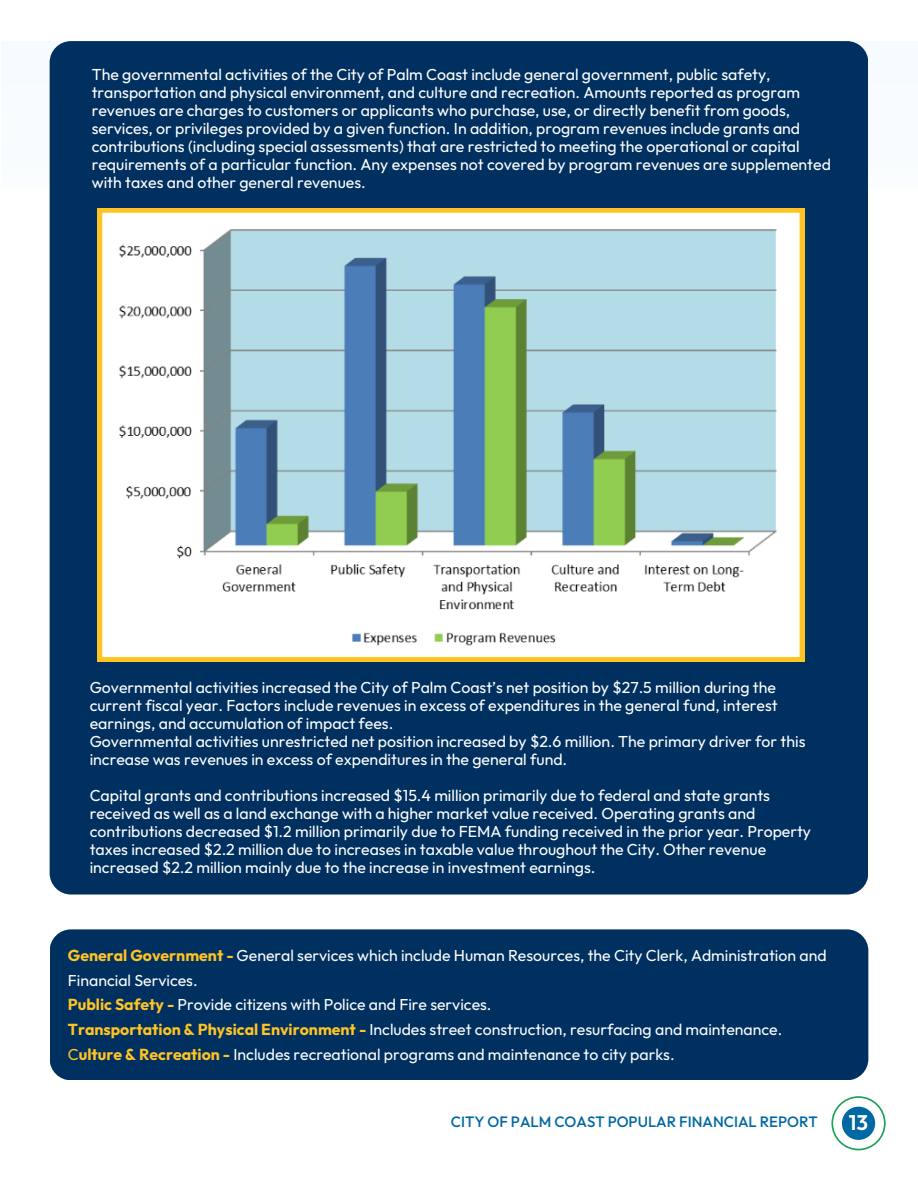
<style>
.page{position:relative;width:918px;height:1188px;background:#fff}
.page>*{position:absolute;margin:0;border:0;box-sizing:border-box;transform-origin:0 0}
.t1{font:600 21.15px "Outfit";color:#fff}
.t2{font:15.9px/18px "Outfit";color:#fff}
.t3{font:15.9px/24.8px "Outfit";color:#fdfdfd}
.t4{font:500 15px "Outfit";color:#0068a3}
.s1{font-weight:700;color:#ffc324}
.s2{color:#ffc324}
</style>
<div class="page">
<div style="left:50px;top:41px;width:818px;height:854px;background:#003060;border-radius:21px"></div>
<svg style="left:831px;top:1096px;width:54px;height:54px"></svg>
<div style="left:50px;top:929px;width:818px;height:151px;background:#003060;border-radius:21px"></div>
<svg style="left:98px;top:208px;width:706px;height:454px;background:#c3d8d5"></svg>
<p class="t2" style="left:92px;top:65px;width:741px">The governmental activities of the City of Palm Coast include general government, public safety, transportation and physical environment, and culture and recreation. Amounts reported as program revenues are charges to customers or applicants who purchase, use, or directly benefit from goods, services, or privileges provided by a given function. In addition, program revenues include grants and contributions (including special assessments) that are restricted to meeting the operational or capital requirements of a particular function. Any expenses not covered by program revenues are supplemented with taxes and other general revenues.</p>
<p class="t2" style="left:90px;top:678px;width:689px;text-align:justify">Governmental activities increased the City of Palm Coast’s net position by $27.5 million during the current fiscal year. Factors include revenues in excess of expenditures in the general fund, interest earnings, and accumulation of impact fees.</p>
<p class="t2" style="left:90px;top:732px;width:717px">Governmental activities unrestricted net position increased by $2.6 million. The primary driver for this increase was revenues in excess of expenditures in the general fund.</p>
<p class="t2" style="left:90px;top:786px;width:723px">Capital grants and contributions increased $15.4 million primarily due to federal and state grants received as well as a land exchange with a higher market value received. Operating grants and contributions decreased $1.2 million primarily due to FEMA funding received in the prior year. Property taxes increased $2.2 million due to increases in taxable value throughout the City. Other revenue increased $2.2 million mainly due to the increase in investment earnings.</p>
<p class="t3" style="left:68px;top:943px;width:760px"><span class="s1">General Government -</span> General services which include Human Resources, the City Clerk, Administration and<br>Financial Services.</p>
<p class="t3" style="left:68px;top:992px;width:425px"><span class="s1">Public Safety -</span> Provide citizens with Police and Fire services.</p>
<p class="t3" style="left:68px;top:1017px;width:716px"><span class="s1">Transportation &amp; Physical Environment -</span> Includes street construction, resurfacing and maintenance.</p>
<p class="t3" style="left:68px;top:1042px;width:608px"><span class="s2">C</span><span class="s1">ulture &amp; Recreation -</span> Includes recreational programs and maintenance to city parks.</p>
<p class="t4" style="left:451px;top:1112px;width:368px">CITY OF PALM COAST POPULAR FINANCIAL REPORT</p>
<h1 class="t1" style="left:849px;top:1109px;width:21px">13</h1>
</div>
